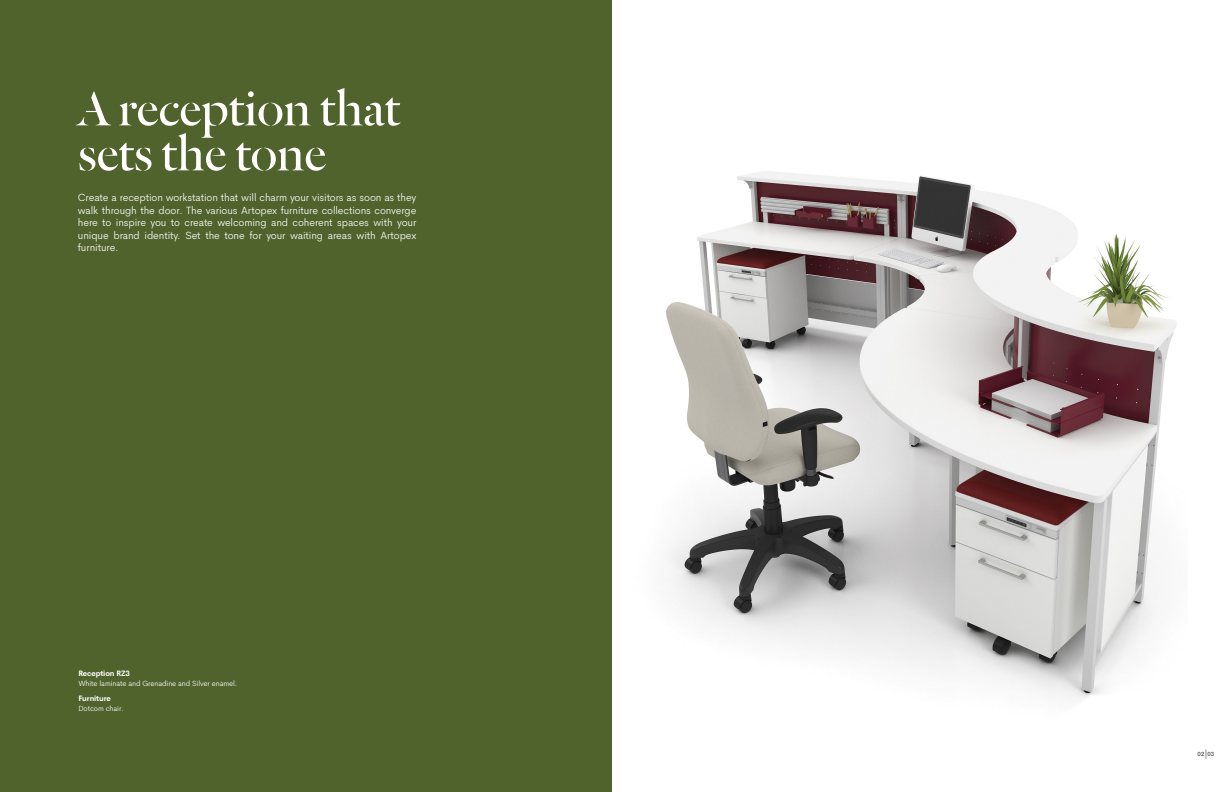
<style>
.page{position:relative;width:1224px;height:792px;background:#fff}
.page>*{position:absolute;margin:0;border:0;box-sizing:border-box;transform-origin:0 0}
.t1{font:53px/45px "Dala Floda";letter-spacing:-.01em;color:#fff}
.t2{font:300 10.5px/12.5px "Cerebri Sans";letter-spacing:-.01em;color:#fff;text-align:justify}
.t3{font:300 7.5px "Cerebri Sans";letter-spacing:-.01em;color:#fff}
.t4{font:700 7.5px "Cerebri Sans";letter-spacing:-.01em;color:#fff}
.t5{font:6px "Cerebri Sans";color:#231f20}
.s1{font-weight:300;font-size:10px}
</style>
<div class="page">
<div style="left:0;top:0;width:612px;height:792px;background:#50632c"></div>
<img style="left:666px;top:171px;width:511px;height:529px">
<p class="t1" style="left:78px;top:84px;width:324px">A reception that sets the tone</p>
<p class="t2" style="left:78px;top:190px;width:340px">Create a reception workstation that will charm your visitors as soon as they walk through the door. The various Artopex furniture collections converge here to inspire you to create welcoming and coherent spaces with your unique brand identity. Set the tone for your waiting areas with Artopex furniture.</p>
<p class="t4" style="left:78px;top:667px;width:53px">Reception RZ3</p>
<p class="t3" style="left:78px;top:678px;width:161px">White laminate and Grenadine and Silver enamel.</p>
<p class="t4" style="left:78px;top:692px;width:34px">Furniture</p>
<p class="t3" style="left:78px;top:702px;width:47px">Dotcom chair.</p>
<p class="t5" style="left:1198px;top:749px;width:18px">02<span class="s1">|</span>03</p>
</div>
